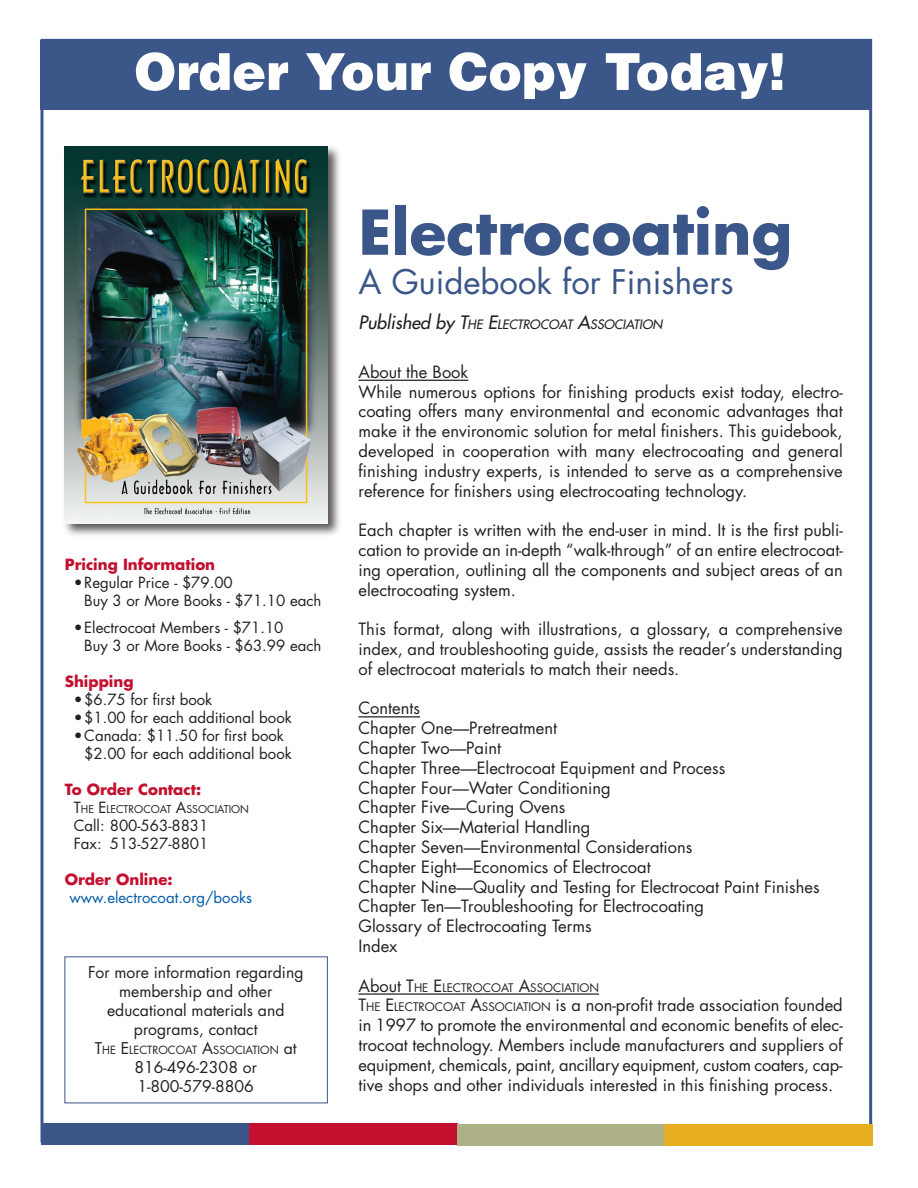
<style>
.page{position:relative;width:918px;height:1188px;background:#fff}
.page>*{position:absolute;margin:0;border:0;box-sizing:border-box;transform-origin:0 0}
.t1{font:700 60px "Futura";color:#3b5688}
.t2{font:900 51px "Helvetica";color:#fff}
.t3{font:33px "Futura";color:#3b5688}
.t4{font:16.5px/19.8px "Futura";color:#231f20;text-align:justify}
.t5{font:15.75px/18.9px "Futura";color:#231f20;text-align:center}
.t6{font:15px/18px "Futura";color:#231f20}
.t7{font:700 15px "Futura";color:#c3102e}
.t8{font:15px "Futura";color:#015aaa}
.t9{font:italic 12.6px "Futura";color:#231f20}
.t10{font:11.55px "Futura";color:#231f20}
.t11{font:10.95px "Futura";color:#231f20}
.t12{font:10.5px "Futura";color:#231f20}
.s1{font-size:15px}
.s2{font-size:15.75px}
.s3{font-size:18px}
.s4{font-size:16.5px}
.s5{font-style:inherit}
.s6{font-size:11.55px}
</style>
<div class="page">
<div style="left:40px;top:40px;width:831px;height:70px;background:#3b5688"></div>
<div style="left:41px;top:1124px;width:209px;height:21px;background:#3b5688"></div>
<div style="left:250px;top:1124px;width:208px;height:21px;background:#c3102e"></div>
<div style="left:458px;top:1124px;width:208px;height:21px;background:#aeb187"></div>
<div style="left:664px;top:1124px;width:208px;height:21px;background:#e8ae21"></div>
<hr style="left:358px;top:380px;width:110px;height:1px;background:#231f20">
<hr style="left:358px;top:716px;width:62px;height:1px;background:#231f20">
<hr style="left:358px;top:993px;width:241px;height:2px;background:#231f20">
<div style="left:62px;top:144px;width:280px;height:394px;background:#231f20;opacity:.75"></div>
<img style="left:64px;top:147px;width:264px;height:376px">
<h2 class="t2" style="left:134px;top:38px;width:653px">Order Your Copy Today!</h2>
<p class="t7" style="left:65px;top:554px;width:152px">Pricing Information</p>
<p class="t6" style="left:84px;top:573px;width:239px;text-indent:-10px">•Regular Price - $79.00<br>Buy 3 or More Books - $71.10 each</p>
<p class="t6" style="left:84px;top:618px;width:239px;text-indent:-10px">•Electrocoat Members - $71.10<br>Buy 3 or More Books - $63.99 each</p>
<p class="t7" style="left:65px;top:671px;width:70px">Shipping</p>
<p class="t6" style="left:74px;top:690px;width:140px">•$6.75 for first book</p>
<p class="t6" style="left:74px;top:708px;width:220px">•$1.00 for each additional book</p>
<p class="t6" style="left:84px;top:726px;width:209px;text-indent:-10px">•Canada: $11.50 for first book $2.00 for each additional book</p>
<p class="t7" style="left:65px;top:779px;width:138px">To Order Contact:</p>
<p class="t12" style="left:74px;top:802px;width:177px"><span class="s1">T</span>HE <span class="s1">E</span> LECTROCOAT <span class="s1">A</span>SSOCIATION</p>
<p class="t6" style="left:74px;top:816px;width:136px">Call: 800-563-8831<br>Fax: 513-527-8801</p>
<p class="t7" style="left:65px;top:869px;width:109px">Order Online:</p>
<p class="t8" style="left:69px;top:887px;width:184px">www.electrocoat.org/books</p>
<p class="t5" style="left:88px;top:963px;width:217px">For more information regarding membership and other educational materials and programs, contact</p>
<p class="t11" style="left:95px;top:1042px;width:203px"><span class="s2">T</span>HE <span class="s2">E</span> LECTROCOAT <span class="s2">A</span>SSOCIATION <span class="s2">at</span></p>
<p class="t5" style="left:134px;top:1057px;width:124px;text-align:left">816-496-2308 or<br>1-800-579-8806</p>
<h1 class="t1" style="left:358px;top:191px;width:435px">Electrocoating</h1>
<h3 class="t3" style="left:359px;top:260px;width:377px">A Guidebook for Finishers</h3>
<p class="t9" style="left:358px;top:316px;width:305px"><span class="s3">Published by</span> <span class="s3">T</span>HE <span class="s3">E</span>LECTROCOAT <span class="s3">A</span>SSOCIATION</p>
<p class="t4" style="left:358px;top:362px;width:486px;text-align:left">About the Book<br>While numerous options for finishing products exist today, electro&shy;coating offers many environmental and economic advantages that make it the environomic solution for metal finishers. This guidebook, developed in cooperation with many electrocoating and general finishing industry experts, is intended to serve as a comprehensive reference for finishers using electrocoating technology.</p>
<p class="t4" style="left:358px;top:520px;width:486px">Each chapter is written with the end-user in mind. It is the first publi&shy;cation to provide an in-depth “walk-through” of an entire electrocoat&shy;ing operation, outlining all the components and subject areas of an electrocoating system.</p>
<p class="t4" style="left:358px;top:619px;width:486px">This format, along with illustrations, a glossary, a comprehensive index, and troubleshooting guide, assists the reader’s understanding of electrocoat materials to match their needs.</p>
<p class="t4" style="left:358px;top:698px;width:463px;text-align:left">Contents<br>Chapter One—Pretreatment<br>Chapter Two—Paint<br>Chapter Three—Electrocoat Equipment and Process<br>Chapter Four—Water Conditioning<br>Chapter Five—Curing Ovens<br>Chapter Six—Material Handling<br>Chapter Seven—Environmental Considerations<br>Chapter Eight—Economics of Electrocoat<br>Chapter Nine—Quality and Testing for Electrocoat Paint Finishes Chapter Ten—Troubleshooting for Electrocoating<br>Glossary of Electrocoating Terms<br>Index</p>
<p class="t10" style="left:358px;top:979px;width:242px"><span class="s4">About</span> <span class="s4">T</span>HE <span class="s4">E</span> LECTROCOAT <span class="s4">A</span>SSOCIATION</p>
<p class="t4" style="left:358px;top:995px;width:486px"><span class="s5">T</span><span class="s6">HE</span> <span class="s5">E</span> <span class="s6">LECTROCOAT</span> <span class="s5">A</span><span class="s6">SSOCIATION</span> is a non-profit trade association founded in 1997 to promote the environmental and economic benefits of elec&shy;trocoat technology. Members include manufacturers and suppliers of equipment, chemicals, paint, ancillary equipment, custom coaters, cap&shy;tive shops and other individuals interested in this finishing process.</p>
</div>
